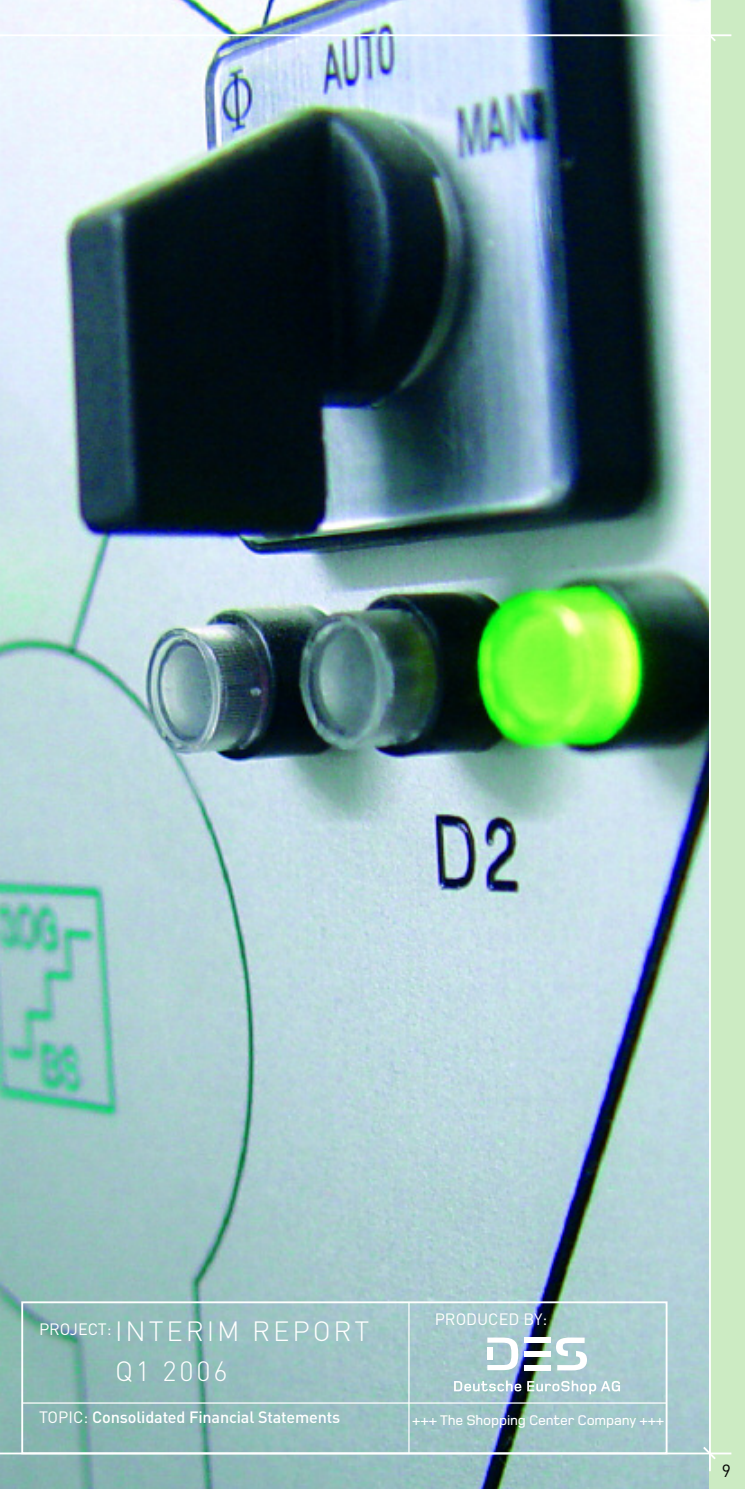
<style>
.page{position:relative;width:745px;height:1489px;background:#fff}
.page>*{position:absolute;margin:0;border:0;box-sizing:border-box;transform-origin:0 0}
.t1{font:300 27.5px/40px "DIN";letter-spacing:.105em;color:#fff}
.t2{font:17.5px "DIN";color:#000}
.t3{font:500 16.25px "DIN";letter-spacing:-.01em;color:#fff}
.t4{font:16.25px "DIN";color:#fff}
.t5{font:500 14.5px "Foundry Monoline";letter-spacing:-.01em;color:#fff}
.s1{font-weight:400}
</style>
<div class="page">
<img style="left:0;top:0;width:709px;height:1488px">
<svg style="left:454px;top:1380px;width:67px;height:11px"></svg>
<svg style="left:527px;top:1380px;width:92px;height:14px"></svg>
<svg style="left:555px;top:1337px;width:31px;height:33px"></svg>
<svg style="left:487px;top:1337px;width:31px;height:32px"></svg>
<div style="left:487px;top:1347px;width:5px;height:12px;background:#fff"></div>
<div style="left:523px;top:1337px;width:27px;height:5px;background:#fff"></div>
<div style="left:523px;top:1350px;width:27px;height:6px;background:#fff"></div>
<div style="left:523px;top:1364px;width:27px;height:6px;background:#fff"></div>
<div style="left:709px;top:0;width:35px;height:1488px;background:#ccebc3"></div>
<hr style="left:708px;top:0;width:2px;height:1470px;background:#fff">
<hr style="left:0;top:1452px;width:731px;height:2px;background:#fff">
<hr style="left:0;top:34px;width:731px;height:2px;background:#fff">
<svg style="left:700px;top:27px;width:17px;height:16px"></svg>
<svg style="left:700px;top:1444px;width:17px;height:17px"></svg>
<div style="left:21px;top:1301px;width:646px;height:153px;border:2px solid #fff"></div>
<hr style="left:22px;top:1402px;width:644px;height:1px;background:#fff">
<hr style="left:408px;top:1302px;width:1px;height:150px;background:#fff">
<h1 class="t1" style="left:115px;top:1310px;width:255px;text-indent:-76px"><sup>PROJECT:</sup> INTERIM REPORT<br>Q1 2006</h1>
<p class="t4" style="left:434px;top:1309px;width:114px">PRODUCED BY:</p>
<p class="t3" style="left:39px;top:1407px;width:302px"><span class="s1">TOPIC:</span> Consolidated Financial Statements</p>
<p class="t5" style="left:412px;top:1415px;width:253px">+++ The Shopping Center Company +++</p>
<p class="t2" style="left:721px;top:1460px;width:11px">9</p>
</div>
